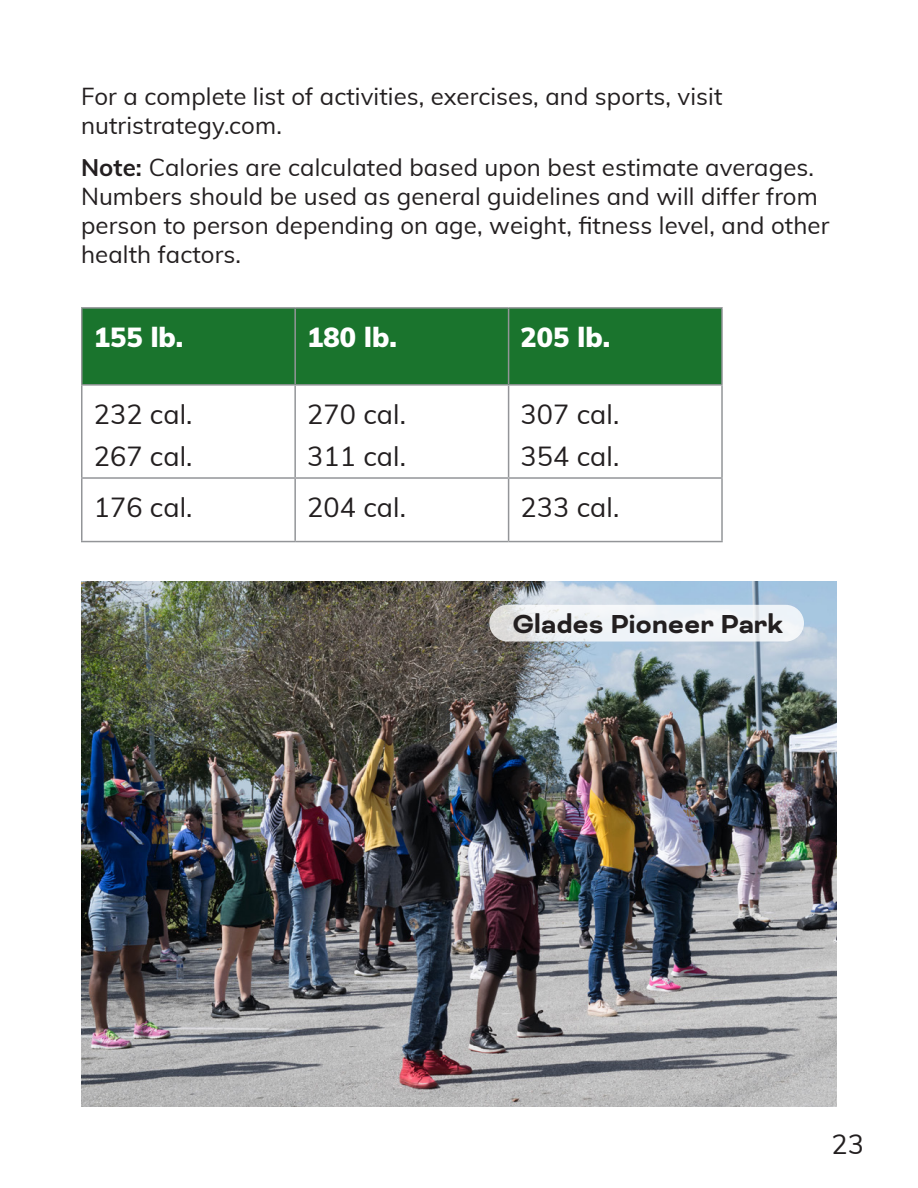
<style>
.page{position:relative;width:918px;height:1188px;background:#fff}
.page>*{position:absolute;margin:0;border:0;box-sizing:border-box;transform-origin:0 0}
.t1{font:700 30px "Bicyclette";color:#231f20}
.t2{font:27px "Muli";letter-spacing:.005em;color:#231f20}
.t3{font:900 27px "Muli";letter-spacing:.005em;color:#fff}
.t4{font:24px/28.8px "Muli";letter-spacing:.005em;color:#231f20}
.s1{font-weight:700}
</style>
<div class="page">
<div style="left:82px;top:309px;width:639px;height:75px;background:#1a742d"></div>
<hr style="left:81px;top:307px;width:214px;height:2px;background:#939598">
<hr style="left:81px;top:309px;width:1px;height:75px;background:#939598">
<hr style="left:295px;top:307px;width:214px;height:2px;background:#939598">
<hr style="left:294px;top:309px;width:2px;height:75px;background:#939598">
<hr style="left:509px;top:307px;width:214px;height:2px;background:#939598">
<hr style="left:508px;top:309px;width:1px;height:75px;background:#939598">
<hr style="left:721px;top:309px;width:2px;height:75px;background:#939598">
<hr style="left:81px;top:384px;width:214px;height:2px;background:#939598">
<hr style="left:81px;top:386px;width:1px;height:91px;background:#939598">
<hr style="left:295px;top:384px;width:214px;height:2px;background:#939598">
<hr style="left:294px;top:386px;width:2px;height:91px;background:#939598">
<hr style="left:509px;top:384px;width:214px;height:2px;background:#939598">
<hr style="left:508px;top:386px;width:1px;height:91px;background:#939598">
<hr style="left:721px;top:386px;width:2px;height:91px;background:#939598">
<hr style="left:81px;top:477px;width:214px;height:2px;background:#939598">
<hr style="left:81px;top:479px;width:1px;height:62px;background:#939598">
<hr style="left:295px;top:477px;width:214px;height:2px;background:#939598">
<hr style="left:294px;top:479px;width:2px;height:62px;background:#939598">
<hr style="left:509px;top:477px;width:214px;height:2px;background:#939598">
<hr style="left:508px;top:479px;width:1px;height:62px;background:#939598">
<hr style="left:721px;top:479px;width:2px;height:62px;background:#939598">
<hr style="left:81px;top:541px;width:214px;height:1px;background:#939598">
<hr style="left:295px;top:541px;width:214px;height:1px;background:#939598">
<hr style="left:509px;top:541px;width:214px;height:1px;background:#939598">
<img style="left:81px;top:581px;width:756px;height:526px">
<svg style="left:489px;top:605px;width:315px;height:37px;fill:#eff3f8"></svg>
<p class="t4" style="left:81px;top:81px;width:643px">For a complete list of activities, exercises, and sports, visit nutristrategy.com.</p>
<p class="t4" style="left:81px;top:152px;width:750px"><span class="s1">Note:</span> Calories are calculated based upon best estimate averages.<br>Numbers should be used as general guidelines and will differ from person to person depending on age, weight, fitness level, and other health factors.</p>
<p class="t3" style="left:94px;top:317px;width:91px">155 lb.</p>
<p class="t3" style="left:307px;top:317px;width:91px">180 lb.</p>
<p class="t3" style="left:521px;top:317px;width:91px">205 lb.</p>
<p class="t2" style="left:94px;top:395px;width:100px">232 cal.</p>
<p class="t2" style="left:94px;top:437px;width:100px">267 cal.</p>
<p class="t2" style="left:307px;top:395px;width:100px">270 cal.</p>
<p class="t2" style="left:307px;top:437px;width:100px">311 cal.</p>
<p class="t2" style="left:521px;top:395px;width:100px">307 cal.</p>
<p class="t2" style="left:521px;top:437px;width:100px">354 cal.</p>
<p class="t2" style="left:94px;top:488px;width:100px">176 cal.</p>
<p class="t2" style="left:307px;top:488px;width:100px">204 cal.</p>
<p class="t2" style="left:521px;top:488px;width:100px">233 cal.</p>
<p class="t1" style="left:512px;top:607px;width:272px">Glades Pioneer Park</p>
<p class="t2" style="left:832px;top:1125px;width:34px">23</p>
</div>
